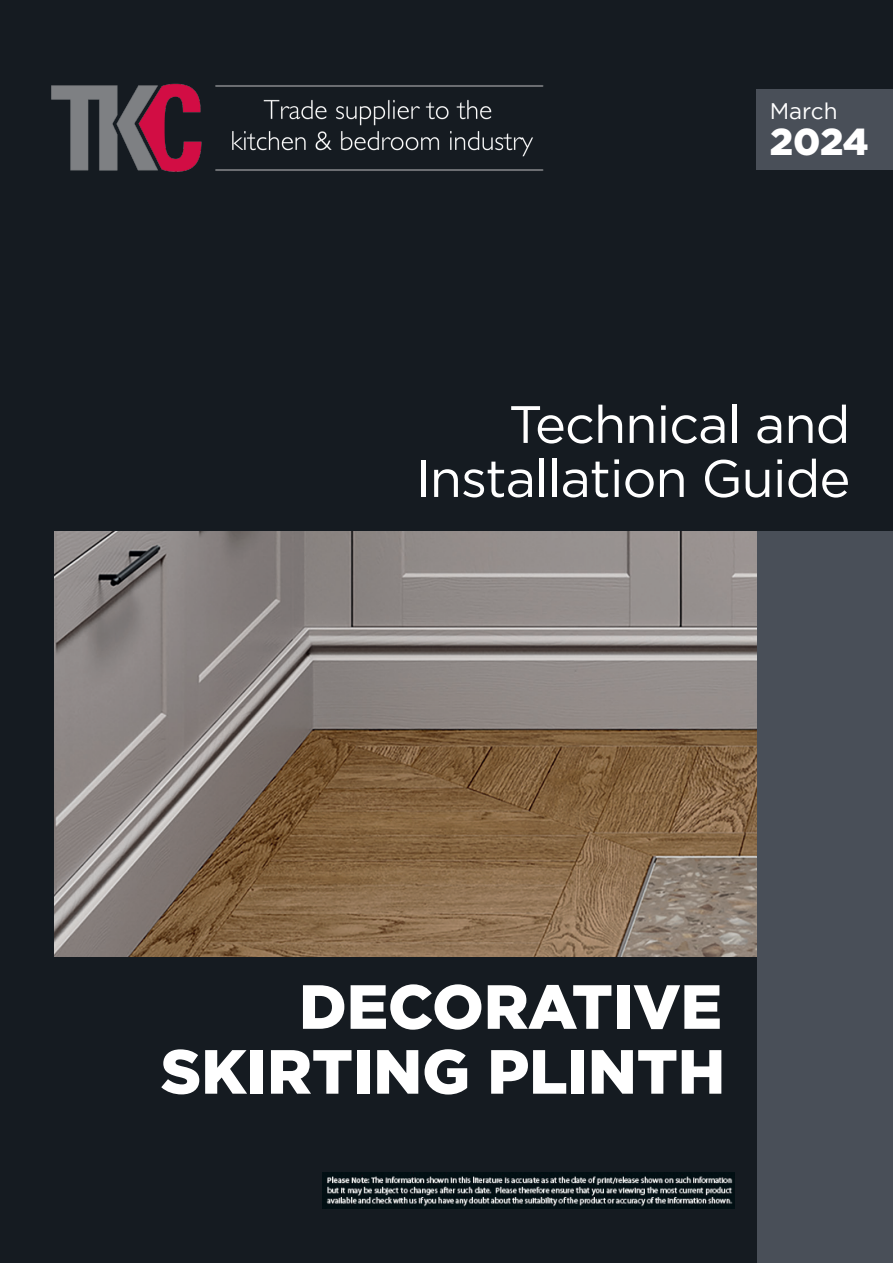
<style>
.page{position:relative;width:893px;height:1263px;background:#151b21}
.page>*{position:absolute;margin:0;border:0;box-sizing:border-box;transform-origin:0 0}
.t1{font:900 62.25px "Gotham";color:#fff}
.t2{font:52.5px/54px "Gotham";letter-spacing:-.02em;color:#fff;text-align:right}
.t3{font:900 37.5px "Gotham";color:#fff}
.t4{font:22.5px "Gotham";color:#fff}
</style>
<div class="page">
<img style="left:51px;top:83px;width:493px;height:89px">
<img style="left:54px;top:531px;width:703px;height:426px">
<div style="left:757px;top:531px;width:136px;height:732px;background:#494f58"></div>
<div style="left:757px;top:89px;width:136px;height:81px;background:#494f58"></div>
<img style="left:322px;top:1173px;width:412px;height:36px">
<p class="t4" style="left:770px;top:99px;width:69px">March</p>
<p class="t3" style="left:770px;top:120px;width:101px">2024</p>
<p class="t2" style="left:415px;top:396px;width:437px">Technical and<br>Installation Guide</p>
<p class="t1" style="left:299px;top:971px;width:424px">DECORATIVE</p>
<p class="t1" style="left:161px;top:1036px;width:566px">SKIRTING PLINTH</p>
</div>
